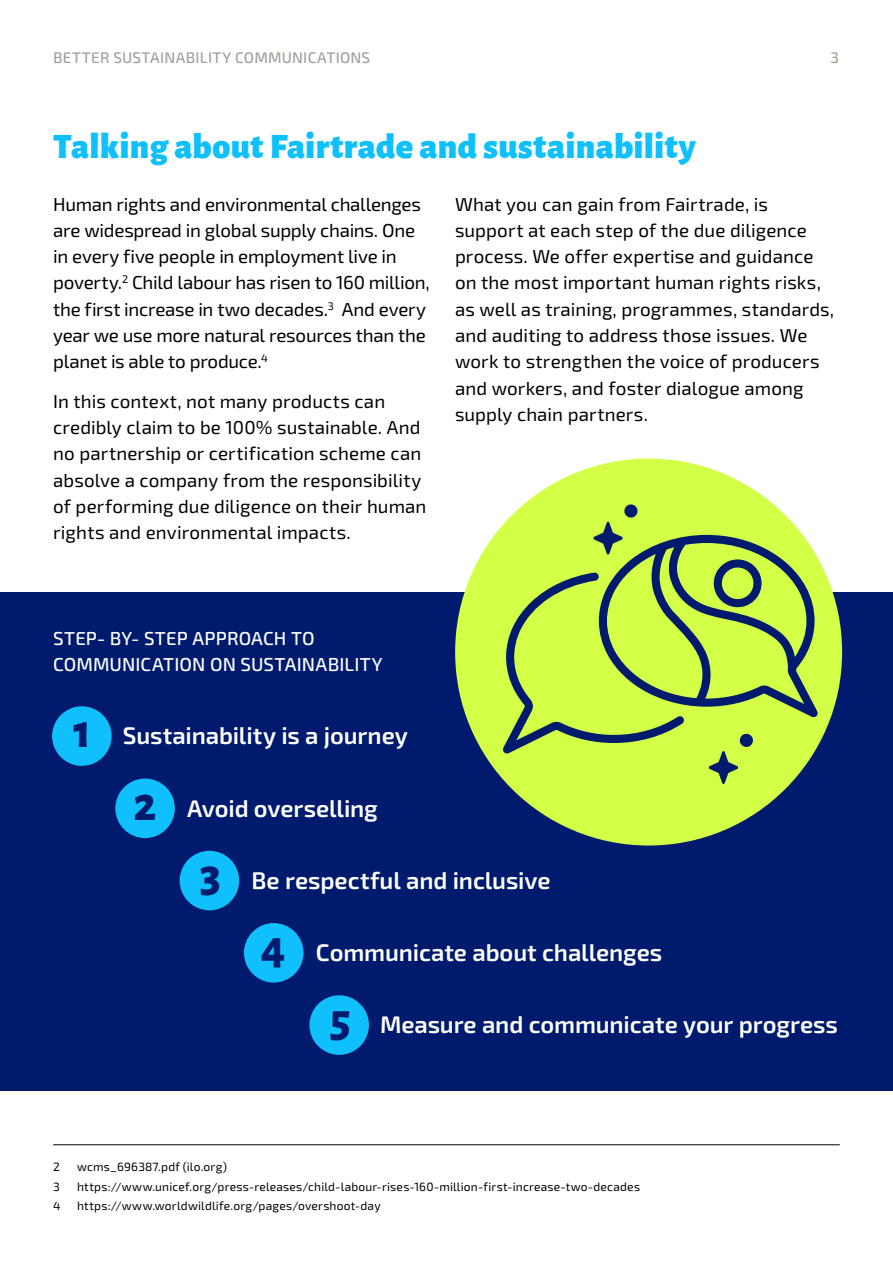
<style>
.page{position:relative;width:893px;height:1263px;background:#fff}
.page>*{position:absolute;margin:0;border:0;box-sizing:border-box;transform-origin:0 0}
.language_categories{font:800 48px "Alegreya Sans";color:#001b6e}
.language_categories-2{font:900 36px "Alegreya Sans";letter-spacing:.005em;color:#0fc0fc}
.body{font:600 24px "Exo 2";letter-spacing:-.005em;color:#fff}
.body-2{font:18.75px/26.2px "Exo 2";letter-spacing:.005em;color:#000}
.body-3{font:18.75px/26.2px "Exo 2";letter-spacing:-.015em;color:#000}
.body-4{font:500 18.75px/26.2px "Exo 2";letter-spacing:.005em;color:#fff}
.t1{font:500 15.3px "Exo 2";letter-spacing:.015em;color:#9ca399}
.t2{font:12px "Exo 2";letter-spacing:.02em;color:#000}
</style>
<div class="page">
<hr style="left:53px;top:1144px;width:787px;height:1px;background:#000">
<div style="left:0;top:593px;width:893px;height:498px;background:#001b6e"></div>
<div style="left:52px;top:706px;width:60px;height:60px;background:#0fc0fc;border-radius:50%"></div>
<div style="left:115px;top:778px;width:60px;height:60px;background:#0fc0fc;border-radius:50%"></div>
<div style="left:180px;top:851px;width:59px;height:59px;background:#0fc0fc;border-radius:50%"></div>
<div style="left:244px;top:923px;width:59px;height:59px;background:#0fc0fc;border-radius:50%"></div>
<div style="left:309px;top:995px;width:60px;height:60px;background:#0fc0fc;border-radius:50%"></div>
<div style="left:455px;top:458px;width:387px;height:387px;background:#d4ff47;border-radius:50%"></div>
<svg style="left:503px;top:503px;width:315px;height:281px"></svg>
<p class="t1" style="left:53px;top:49px;width:319px">BETTER SUSTAINABILITY COMMUNICATIONS</p>
<p class="t1" style="left:830px;top:49px;width:10px">3</p>
<p class="language_categories-2" style="left:53px;top:117px;width:644px">Talking about Fairtrade and sustainability</p>
<p class="body-3" style="left:53px;top:191px;width:378px">Human rights and environmental challenges are widespread in global supply chains. One in every five people in employment live in poverty.<sup>2</sup> Child labour has risen to 160 million, the first increase in two decades.<sup>3</sup> And every year we use more natural resources than the planet is able to produce.<sup>4</sup></p>
<p class="body-2" style="left:53px;top:388px;width:375px">In this context, not many products can credibly claim to be 100% sustainable. And no partnership or certification scheme can absolve a company from the responsibility of performing due diligence on their human rights and environmental impacts.</p>
<p class="body-2" style="left:455px;top:191px;width:381px">What you can gain from Fairtrade, is support at each step of the due diligence process. We offer expertise and guidance on the most important human rights risks, as well as training, programmes, standards, and auditing to address those issues. We work to strengthen the voice of producers and workers, and foster dialogue among supply chain partners.</p>
<p class="body-4" style="left:53px;top:625px;width:331px">STEP- BY- STEP APPROACH TO<br>COMMUNICATION ON SUSTAINABILITY</p>
<p class="language_categories" style="left:74px;top:695px;width:19px">1</p>
<p class="body" style="left:123px;top:721px;width:286px">Sustainability is a journey</p>
<p class="language_categories" style="left:134px;top:768px;width:24px">2</p>
<p class="body" style="left:187px;top:794px;width:192px">Avoid overselling</p>
<p class="language_categories" style="left:200px;top:839px;width:23px">3</p>
<p class="body" style="left:252px;top:867px;width:301px">Be respectful and inclusive</p>
<p class="language_categories" style="left:261px;top:911px;width:26px">4</p>
<p class="body" style="left:316px;top:938px;width:348px">Communicate about challenges</p>
<p class="language_categories" style="left:330px;top:984px;width:23px">5</p>
<p class="body" style="left:380px;top:1011px;width:459px">Measure and communicate your progress</p>
<p class="t2" style="left:53px;top:1160px;width:8px">2</p>
<p class="t2" style="left:77px;top:1160px;width:151px">wcms_696387.pdf (ilo.org)</p>
<p class="t2" style="left:53px;top:1179px;width:8px">3</p>
<p class="t2" style="left:77px;top:1179px;width:564px">https://www.unicef.org/press-releases/child-labour-rises-160-million-first-increase-two-decades</p>
<p class="t2" style="left:53px;top:1199px;width:9px">4</p>
<p class="t2" style="left:77px;top:1199px;width:305px">https://www.worldwildlife.org/pages/overshoot-day</p>
</div>
